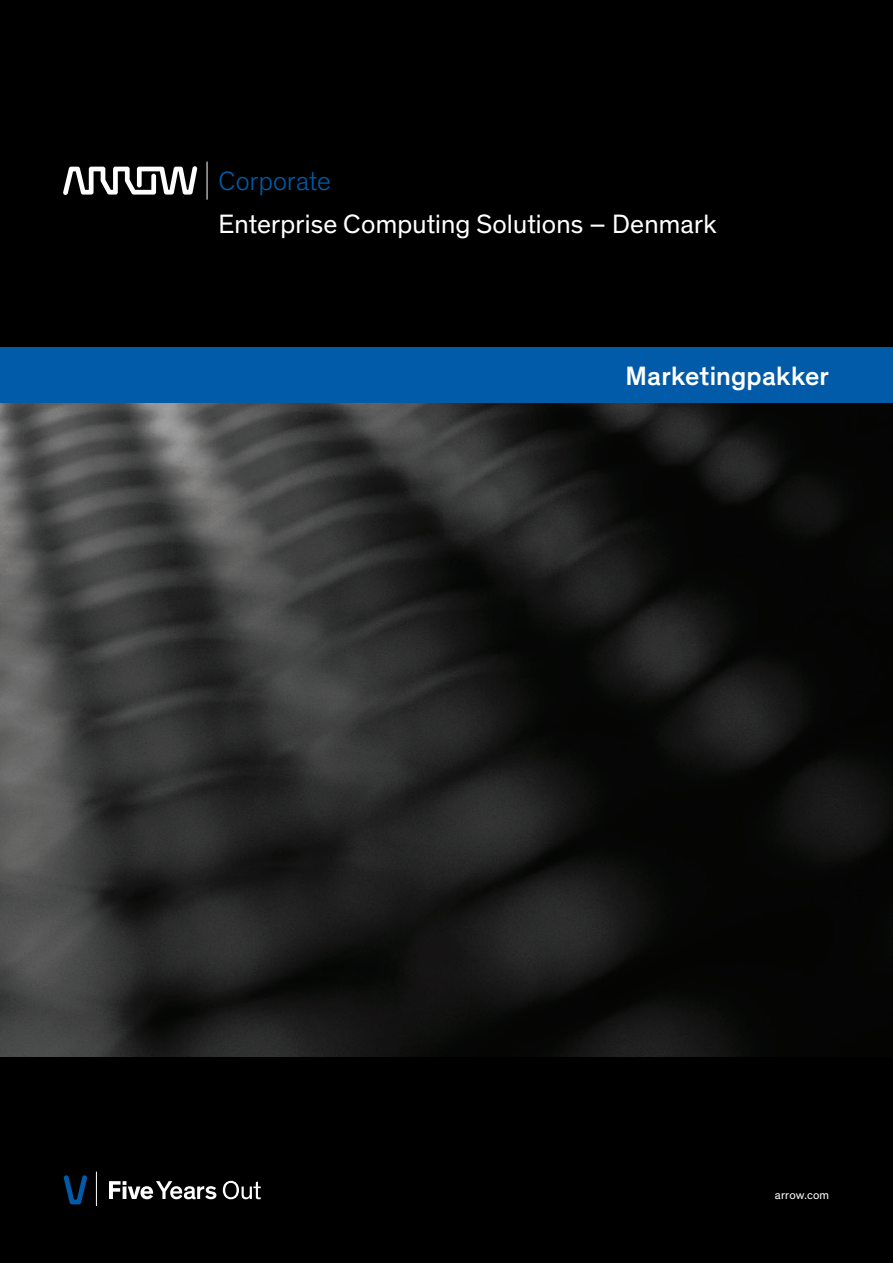
<style>
.page{position:relative;width:893px;height:1263px;background:#fff}
.page>*{position:absolute;margin:0;border:0;box-sizing:border-box;transform-origin:0 0}
.t1{font:27px "Theinhardt";letter-spacing:.005em;color:#fff}
.t2{font:500 27px "Theinhardt";letter-spacing:.005em;color:#fff}
.t3{font:300 27px "Theinhardt";letter-spacing:.005em;color:#015ba9}
.t4{font:12px "Theinhardt";letter-spacing:.015em;color:#fff}
</style>
<div class="page">
<img style="left:0;top:403px;width:893px;height:654px">
<div style="left:0;top:1057px;width:893px;height:206px;background:#000001"></div>
<svg style="left:109px;top:1181px;width:107px;height:18px"></svg>
<svg style="left:223px;top:1181px;width:38px;height:18px"></svg>
<svg style="left:64px;top:1175px;width:23px;height:29px"></svg>
<hr style="left:96px;top:1171px;width:1px;height:34px;background:#fff">
<div style="left:0;top:0;width:893px;height:348px;background:#000001"></div>
<svg style="left:63px;top:166px;width:134px;height:29px"></svg>
<hr style="left:207px;top:162px;width:1px;height:38px;background:#fff">
<div style="left:0;top:348px;width:893px;height:55px;background:#015ba9"></div>
<p class="t3" style="left:219px;top:165px;width:114px">Corporate</p>
<p class="t1" style="left:219px;top:208px;width:500px">Enterprise Computing Solutions – Denmark</p>
<p class="t2" style="left:625px;top:359px;width:205px">Marketingpakker</p>
<p class="t4" style="left:775px;top:1188px;width:56px">arrow.com</p>
</div>
